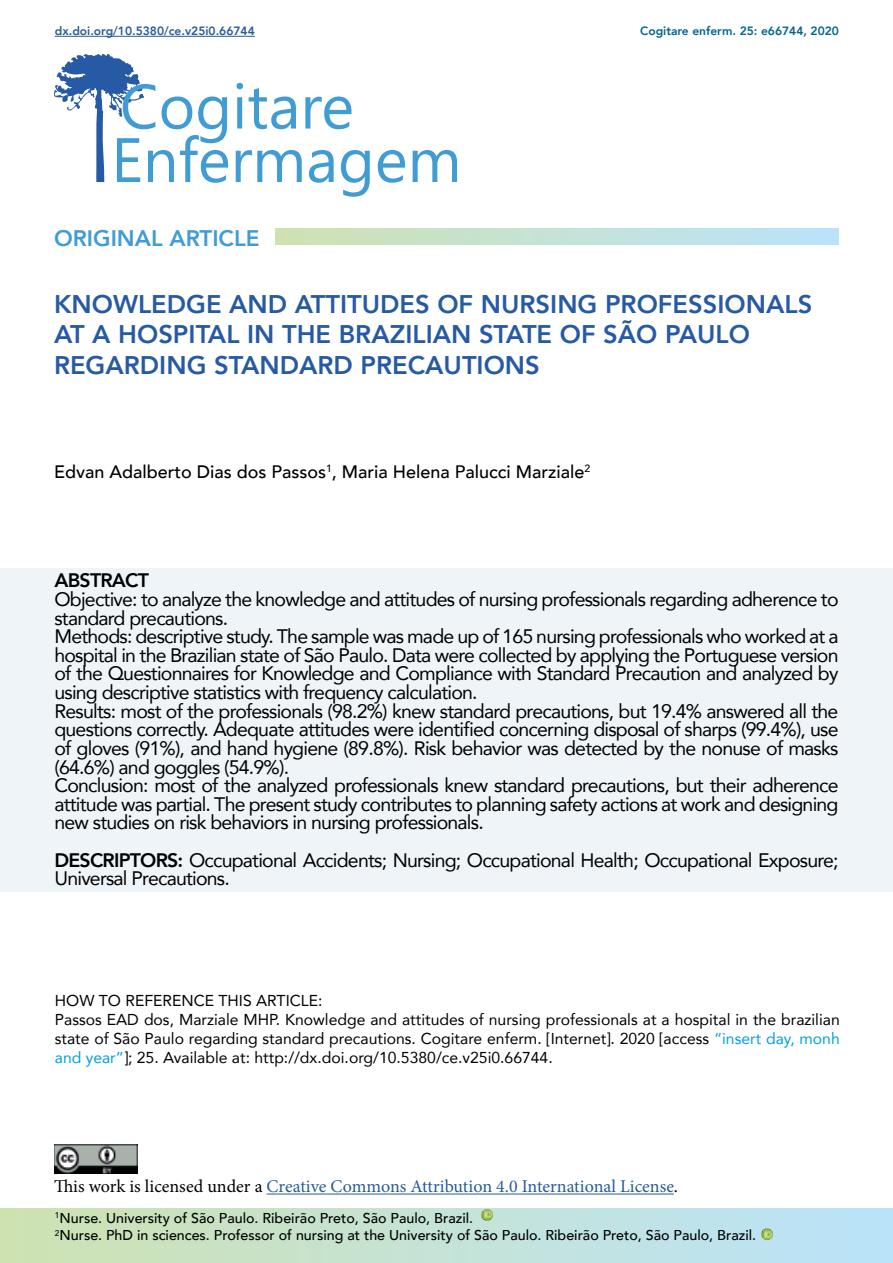
<style>
.page{position:relative;width:893px;height:1263px;background:#fff}
.page>*{position:absolute;margin:0;border:0;box-sizing:border-box;transform-origin:0 0}
.t1{font:800 25.5px/30.6px "Avenir";color:#275aa4}
.t2{font:800 22.5px "Avenir";color:#409cd4}
.t3{font:19.5px/18.6px "Avenir";letter-spacing:-.04em;color:#000}
.t4{font:800 19.5px "Avenir";letter-spacing:-.04em;color:#000}
.t5{font:18px "Minion Pro";letter-spacing:-.005em;color:#275b9b}
.t6{font:500 18px "Avenir";color:#000}
.t7{font:15.75px/18.9px "Avenir";color:#000}
.t8{font:500 14.25px/17.1px "Avenir";color:#000}
.t9{font:800 12px "Avenir";color:#275b9b}
.t10{font:800 12px "Avenir";color:#00658f}
.s1{font-weight:800}
.s2{color:#009fe3}
.s3{color:#000}
</style>
<div class="page">
<svg style="left:236px;top:150px;width:66px;height:32px"></svg>
<svg style="left:309px;top:150px;width:25px;height:33px"></svg>
<svg style="left:341px;top:150px;width:29px;height:47px"></svg>
<svg style="left:378px;top:150px;width:27px;height:33px"></svg>
<svg style="left:413px;top:150px;width:44px;height:32px"></svg>
<svg style="left:54px;top:54px;width:174px;height:129px"></svg>
<svg style="left:237px;top:83px;width:6px;height:46px"></svg>
<svg style="left:249px;top:88px;width:47px;height:41px"></svg>
<svg style="left:305px;top:97px;width:46px;height:32px"></svg>
<div style="left:276px;top:228px;width:563px;height:17px;background:linear-gradient(to right,#cee2b2,#bae3fb)"></div>
<div style="left:0;top:568px;width:893px;height:323px;background:#eff4f9"></div>
<div style="left:0;top:1209px;width:893px;height:54px;background:linear-gradient(to right,#cee2b1,#bae3fb)"></div>
<svg style="left:481px;top:1209px;width:12px;height:12px"></svg>
<svg style="left:761px;top:1228px;width:12px;height:12px"></svg>
<img style="left:54px;top:1144px;width:83px;height:30px">
<hr style="left:267px;top:1193px;width:407px;height:1px;background:#275b9b">
<hr style="left:55px;top:36px;width:200px;height:1px;background:#275b9b">
<p class="t9" style="left:55px;top:22px;width:201px">dx.doi.org/10.5380/ce.v25i0.66744</p>
<p class="t10" style="left:640px;top:22px;width:200px">Cogitare enferm. 25: e66744, 2020</p>
<p class="t2" style="left:54px;top:220px;width:207px">ORIGINAL ARTICLE</p>
<h1 class="t1" style="left:54px;top:288px;width:760px">KNOWLEDGE AND ATTITUDES OF NURSING PROFESSIONALS<br>AT A HOSPITAL IN THE BRAZILIAN STATE OF SÃO PAULO<br>REGARDING STANDARD PRECAUTIONS</h1>
<p class="t6" style="left:54px;top:457px;width:538px">Edvan Adalberto Dias dos Passos<sup>1</sup>, Maria Helena Palucci Marziale<sup>2</sup></p>
<p class="t4" style="left:54px;top:565px;width:96px">ABSTRACT</p>
<p class="t3" style="left:54px;top:589px;width:786px">Objective: to analyze the knowledge and attitudes of nursing professionals regarding adherence to standard precautions.<br>Methods: descriptive study. The sample was made up of 165 nursing professionals who worked at a hospital in the Brazilian state of São Paulo. Data were collected by applying the Portuguese version of the Questionnaires for Knowledge and Compliance with Standard Precaution and analyzed by using descriptive statistics with frequency calculation.<br>Results: most of the professionals (98.2%) knew standard precautions, but 19.4% answered all the questions correctly. Adequate attitudes were identified concerning disposal of sharps (99.4%), use of gloves (91%), and hand hygiene (89.8%). Risk behavior was detected by the nonuse of masks (64.6%) and goggles (54.9%).<br>Conclusion: most of the analyzed professionals knew standard precautions, but their adherence attitude was partial. The present study contributes to planning safety actions at work and designing new studies on risk behaviors in nursing professionals.</p>
<p class="t3" style="left:54px;top:850px;width:786px"><span class="s1">DESCRIPTORS:</span> Occupational Accidents; Nursing; Occupational Health; Occupational Exposure;<br>Universal Precautions.</p>
<p class="t7" style="left:55px;top:991px;width:786px">HOW TO REFERENCE THIS ARTICLE:<br>Passos EAD dos, Marziale MHP. Knowledge and attitudes of nursing professionals at a hospital in the brazilian state of São Paulo regarding standard precautions. Cogitare enferm. [Internet]. 2020 [access <span class="s2">“insert day, monh and year”</span>]; 25. Available at: http://dx.doi.org/10.5380/ce.v25i0.66744.</p>
<p class="t5" style="left:54px;top:1174px;width:626px"><span class="s3">This work is licensed under a</span> Creative Commons Attribution 4.0 International License<span class="s3">.</span></p>
<p class="t8" style="left:55px;top:1209px;width:703px"><sup>1</sup>Nurse. University of São Paulo. Ribeirão Preto, São Paulo, Brazil.<br><sup>2</sup>Nurse. PhD in sciences. Professor of nursing at the University of São Paulo. Ribeirão Preto, São Paulo, Brazil.</p>
</div>
